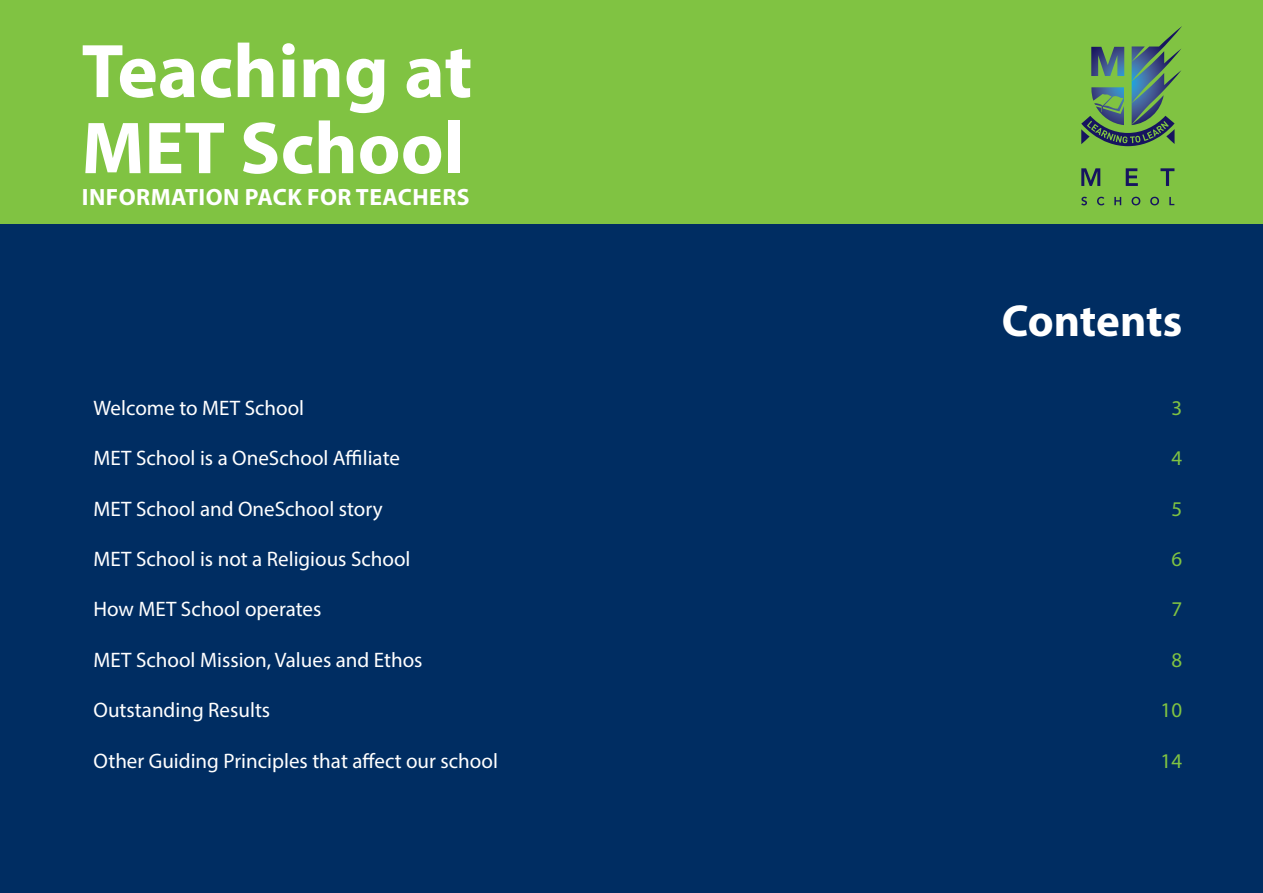
<style>
.page{position:relative;width:1263px;height:893px;background:#fff}
.page>*{position:absolute;margin:0;border:0;box-sizing:border-box;transform-origin:0 0}
.t1{font:700 76.8px "Myriad Pro";color:#fff}
.t2{font:700 74.25px "Myriad Pro";color:#fff}
.t3{font:700 45px "Myriad Pro";letter-spacing:-.005em;color:#fff}
.t4{font:700 23.7px "Myriad Pro";letter-spacing:.02em;color:#fff}
.t5{font:21px "Myriad Pro";color:#fff}
.t6{font:21px "Myriad Pro";color:#80c342}
</style>
<div class="page">
<div style="left:0;top:187px;width:1263px;height:706px;background:#002d62"></div>
<div style="left:0;top:0;width:1263px;height:224px;background:#80c342"></div>
<svg style="left:1081px;top:168px;width:19px;height:18px"></svg>
<svg style="left:1126px;top:168px;width:12px;height:18px"></svg>
<svg style="left:1160px;top:168px;width:14px;height:18px"></svg>
<svg style="left:1081px;top:197px;width:6px;height:8px"></svg>
<svg style="left:1097px;top:197px;width:7px;height:8px"></svg>
<svg style="left:1114px;top:197px;width:7px;height:8px"></svg>
<svg style="left:1131px;top:197px;width:9px;height:8px"></svg>
<svg style="left:1150px;top:197px;width:9px;height:8px"></svg>
<svg style="left:1169px;top:197px;width:5px;height:8px"></svg>
<svg style="left:1081px;top:26px;width:101px;height:120px"></svg>
<h1 class="t1" style="left:82px;top:21px;width:392px">Teaching at</h1>
<h2 class="t2" style="left:82px;top:100px;width:384px">MET School</h2>
<p class="t4" style="left:82px;top:181px;width:389px">INFORMATION PACK FOR TEACHERS</p>
<h3 class="t3" style="left:1002px;top:291px;width:182px">Contents</h3>
<p class="t5" style="left:94px;top:395px;width:212px">Welcome to MET School</p>
<p class="t6" style="left:1171px;top:395px;width:12px">3</p>
<p class="t5" style="left:94px;top:445px;width:308px">MET School is a OneSchool Affiliate</p>
<p class="t6" style="left:1171px;top:445px;width:12px">4</p>
<p class="t5" style="left:94px;top:496px;width:291px">MET School and OneSchool story</p>
<p class="t6" style="left:1171px;top:496px;width:12px">5</p>
<p class="t5" style="left:94px;top:546px;width:319px">MET School is not a Religious School</p>
<p class="t6" style="left:1171px;top:546px;width:12px">6</p>
<p class="t5" style="left:94px;top:596px;width:229px">How MET School operates</p>
<p class="t6" style="left:1171px;top:596px;width:12px">7</p>
<p class="t5" style="left:94px;top:647px;width:331px">MET School Mission, Values and Ethos</p>
<p class="t6" style="left:1171px;top:647px;width:12px">8</p>
<p class="t5" style="left:94px;top:697px;width:178px">Outstanding Results</p>
<p class="t6" style="left:1161px;top:697px;width:23px">10</p>
<p class="t5" style="left:94px;top:748px;width:406px">Other Guiding Principles that affect our school</p>
<p class="t6" style="left:1161px;top:748px;width:23px">14</p>
</div>
